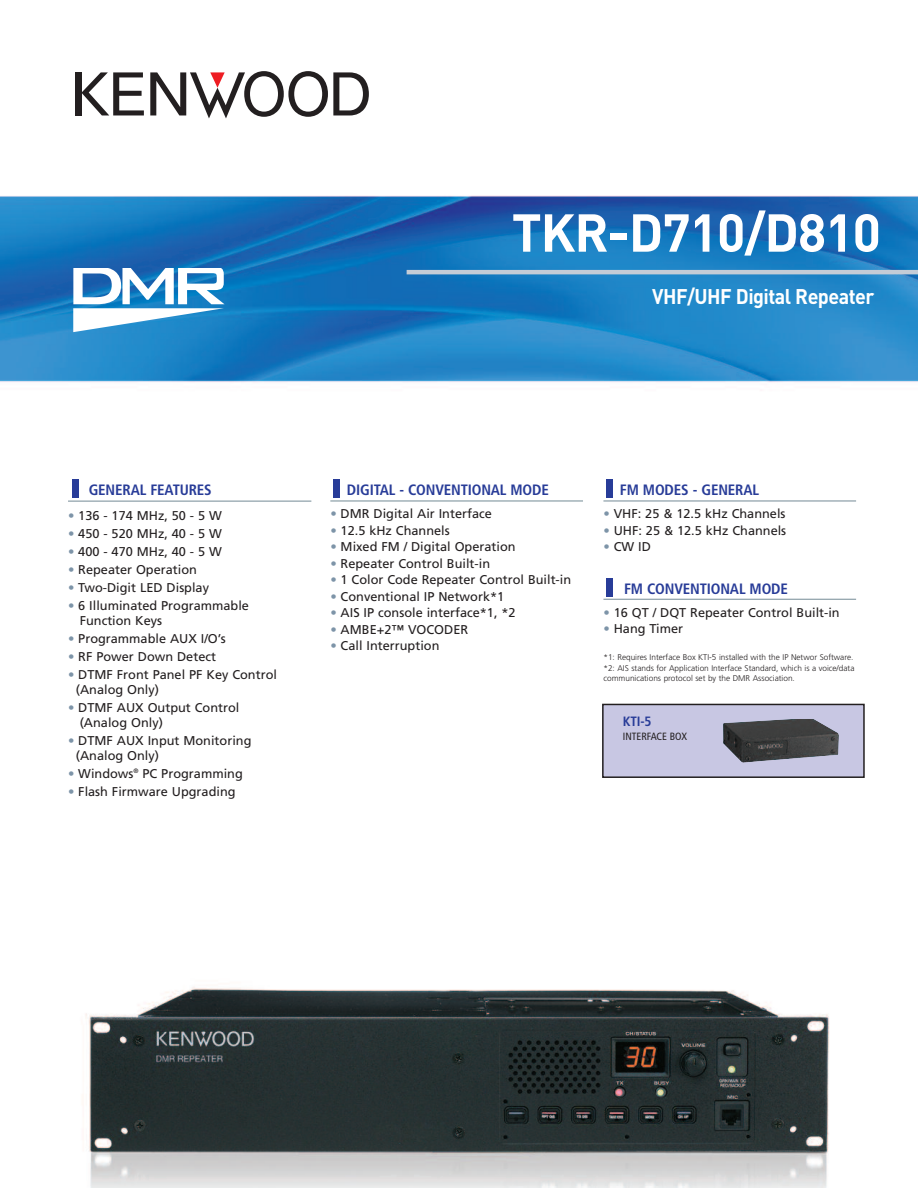
<style>
.page{position:relative;width:918px;height:1188px;background:#fff}
.page>*{position:absolute;margin:0;border:0;box-sizing:border-box;transform-origin:0 0}
.t1{font:700 52.5px "DIN";letter-spacing:-.02em;color:#fff}
.t2{font:700 21px "DIN";letter-spacing:-.025em;color:#fff;scale:.94 1}
.t3{font:700 condensed 15px "Frutiger";letter-spacing:-.01em;color:#283c98}
.t4{font:700 condensed 13.5px "Frutiger";color:#283c98}
.t5{font:12.75px/15px "Frutiger";color:#231f20}
.t6{font:condensed 10.5px "Frutiger";color:#231f20}
.t7{font:300 8.25px/10.5px "Frutiger";color:#231f20}
.s1{color:#7d94a8}
</style>
<div class="page">
<img style="left:0;top:115px;width:918px;height:1073px">
<hr style="left:407px;top:270px;width:511px;height:4px;background:#c4ccd6">
<div style="left:75px;top:72px;width:6px;height:43px;background:#231f20"></div>
<svg style="left:81px;top:72px;width:63px;height:43px"></svg>
<svg style="left:150px;top:71px;width:219px;height:47px"></svg>
<hr style="left:330px;top:501px;width:253px;height:1px;background:#738a95">
<hr style="left:68px;top:501px;width:243px;height:1px;background:#738a95">
<div style="left:72px;top:479px;width:6px;height:18px;background:#283c98"></div>
<div style="left:334px;top:480px;width:6px;height:18px;background:#283c98"></div>
<hr style="left:603px;top:501px;width:253px;height:1px;background:#738a95">
<hr style="left:603px;top:599px;width:253px;height:1px;background:#738a95">
<div style="left:607px;top:480px;width:6px;height:18px;background:#283c98"></div>
<div style="left:603px;top:704px;width:261px;height:73px;background:#c8c7e3"></div>
<div style="left:602px;top:704px;width:263px;height:74px;border:2px solid #231f20"></div>
<img style="left:723px;top:719px;width:116px;height:44px">
<svg style="left:73px;top:268px;width:152px;height:64px"></svg>
<div style="left:607px;top:578px;width:6px;height:18px;background:#283c98"></div>
<h1 class="t1" style="left:512px;top:202px;width:371px">TKR-D710/D810</h1>
<h2 class="t2" style="left:652px;top:284px;width:238px">VHF/UHF Digital Repeater</h2>
<p class="t3" style="left:89px;top:484px;width:125px">GENERAL FEATURES</p>
<p class="t5" style="left:68px;top:509px;width:155px"><span class="s1">•</span> 136 - 174 MHz, 50 - 5 W</p>
<p class="t5" style="left:68px;top:527px;width:155px"><span class="s1">•</span> 450 - 520 MHz, 40 - 5 W</p>
<p class="t5" style="left:68px;top:545px;width:155px"><span class="s1">•</span> 400 - 470 MHz, 40 - 5 W</p>
<p class="t5" style="left:68px;top:563px;width:130px"><span class="s1">•</span> Repeater Operation</p>
<p class="t5" style="left:68px;top:581px;width:143px"><span class="s1">•</span> Two-Digit LED Display</p>
<p class="t5" style="left:80px;top:599px;width:171px;text-indent:-12px"><span class="s1">•</span> 6 Illuminated Programmable<br>Function Keys</p>
<p class="t5" style="left:68px;top:632px;width:159px"><span class="s1">•</span> Programmable AUX I/O’s</p>
<p class="t5" style="left:68px;top:650px;width:150px"><span class="s1">•</span> RF Power Down Detect</p>
<p class="t5" style="left:76px;top:668px;width:203px;text-indent:-8px"><span class="s1">•</span> DTMF Front Panel PF Key Control (Analog Only)</p>
<p class="t5" style="left:80px;top:701px;width:161px;text-indent:-12px"><span class="s1">•</span> DTMF AUX Output Control (Analog Only)</p>
<p class="t5" style="left:76px;top:734px;width:177px;text-indent:-8px"><span class="s1">•</span> DTMF AUX Input Monitoring (Analog Only)</p>
<p class="t5" style="left:68px;top:767px;width:176px"><span class="s1">•</span> Windows<sup>®</sup> PC Programming</p>
<p class="t5" style="left:68px;top:785px;width:169px"><span class="s1">•</span> Flash Firmware Upgrading</p>
<p class="t3" style="left:347px;top:484px;width:204px">DIGITAL - CONVENTIONAL MODE</p>
<p class="t5" style="left:330px;top:507px;width:163px"><span class="s1">•</span> DMR Digital Air Interface</p>
<p class="t5" style="left:330px;top:524px;width:121px"><span class="s1">•</span> 12.5 kHz Channels</p>
<p class="t5" style="left:330px;top:540px;width:187px"><span class="s1">•</span> Mixed FM / Digital Operation</p>
<p class="t5" style="left:330px;top:557px;width:161px"><span class="s1">•</span> Repeater Control Built-in</p>
<p class="t5" style="left:330px;top:573px;width:242px"><span class="s1">•</span> 1 Color Code Repeater Control Built-in</p>
<p class="t5" style="left:330px;top:590px;width:175px"><span class="s1">•</span> Conventional IP Network*1</p>
<p class="t5" style="left:330px;top:606px;width:187px"><span class="s1">•</span> AIS IP console interface*1, *2</p>
<p class="t5" style="left:330px;top:623px;width:139px"><span class="s1">•</span> AMBE+2™ VOCODER</p>
<p class="t5" style="left:330px;top:639px;width:111px"><span class="s1">•</span> Call Interruption</p>
<p class="t3" style="left:620px;top:484px;width:141px">FM MODES - GENERAL</p>
<p class="t5" style="left:603px;top:507px;width:184px"><span class="s1">•</span> VHF: 25 &amp; 12.5 kHz Channels</p>
<p class="t5" style="left:603px;top:524px;width:184px"><span class="s1">•</span> UHF: 25 &amp; 12.5 kHz Channels</p>
<p class="t5" style="left:603px;top:540px;width:49px"><span class="s1">•</span> CW ID</p>
<p class="t3" style="left:624px;top:583px;width:165px">FM CONVENTIONAL MODE</p>
<p class="t5" style="left:603px;top:606px;width:238px"><span class="s1">•</span> 16 QT / DQT Repeater Control Built-in</p>
<p class="t5" style="left:603px;top:622px;width:81px"><span class="s1">•</span> Hang Timer</p>
<p class="t7" style="left:603px;top:653px;width:253px">*1: Requires Interface Box KTI-5 installed with the IP Networ Software. *2: AIS stands for Application Interface Standard, which is a voice/data communications protocol set by the DMR Association.</p>
<p class="t4" style="left:623px;top:716px;width:30px">KTI-5</p>
<p class="t6" style="left:623px;top:732px;width:66px">INTERFACE BOX</p>
</div>
